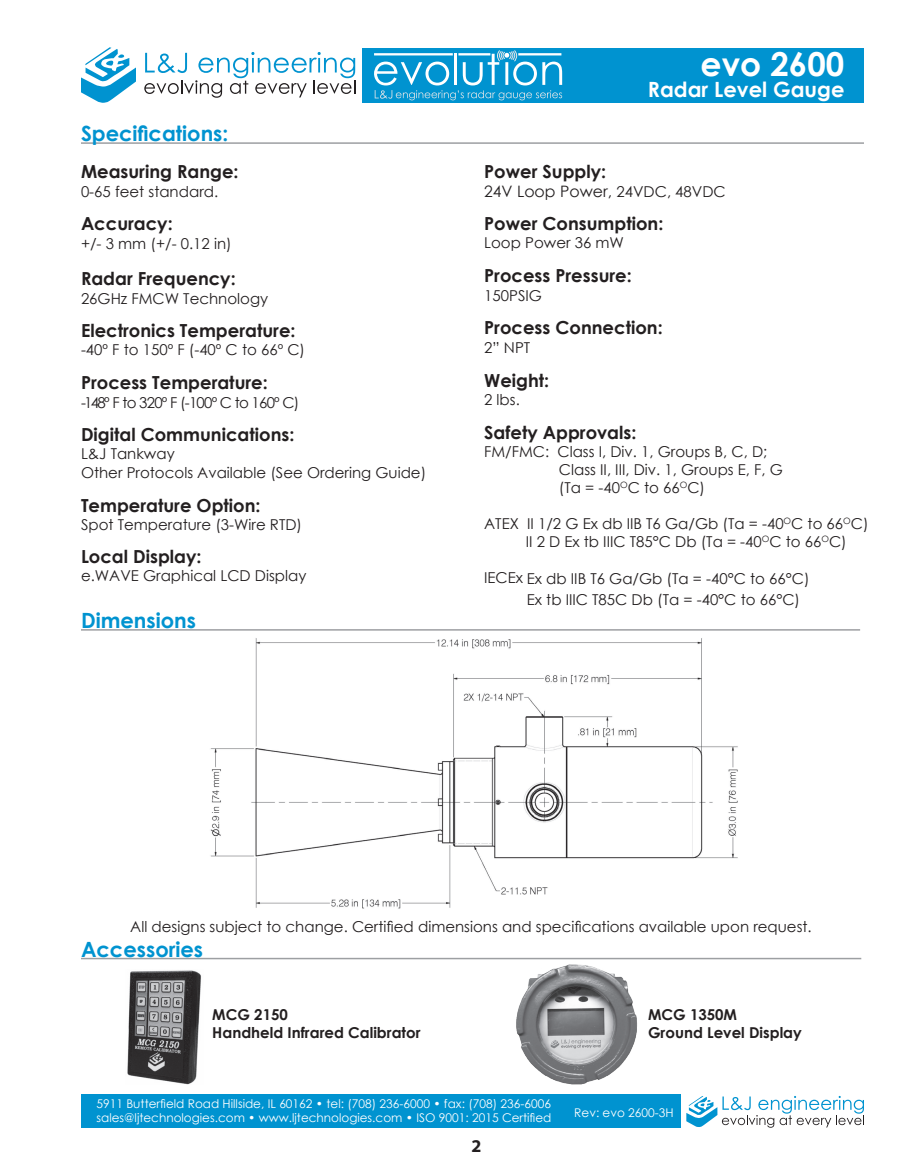
<style>
.page{position:relative;width:918px;height:1175px;background:#fff}
.page>*{position:absolute;margin:0;border:0;box-sizing:border-box;transform-origin:0 0}
.t1{font:700 33px "Century Gothic";color:#fff}
.t2{font:700 21px "Century Gothic";color:#0093d0}
.t3{font:700 21px "Century Gothic";color:#fff}
.t4{font:700 18px "Century Gothic";color:#231f20}
.t5{font:700 18px "Myriad Pro";color:#231f20}
.t6{font:15.75px "Century Gothic";color:#231f20}
.t7{font:15px "Century Gothic";color:#231f20}
.t8{font:700 15px "Century Gothic";color:#231f20}
.t9{font:15px "Century Gothic";letter-spacing:-.05em;color:#231f20}
.t10{font:12px/14.4px "Century Gothic";color:#fff}
.s1{font-size:15px}
</style>
<div class="page">
<div style="left:362px;top:48px;width:502px;height:55px;background:#0093d0"></div>
<svg style="left:144px;top:52px;width:211px;height:46px"></svg>
<svg style="left:81px;top:47px;width:55px;height:56px"></svg>
<svg style="left:374px;top:50px;width:188px;height:50px"></svg>
<div style="left:81px;top:1094px;width:599px;height:33px;background:#0093d0"></div>
<svg style="left:686px;top:1095px;width:178px;height:32px"></svg>
<hr style="left:81px;top:142px;width:783px;height:2px;background:#9d9fa2">
<hr style="left:81px;top:629px;width:779px;height:1px;background:#9d9fa2">
<hr style="left:81px;top:957px;width:780px;height:2px;background:#9d9fa2">
<img style="left:127px;top:970px;width:74px;height:114px">
<img style="left:506px;top:959px;width:142px;height:126px">
<img style="left:210px;top:638px;width:528px;height:271px">
<h1 class="t1" style="left:701px;top:39px;width:145px">evo 2600</h1>
<p class="t2" style="left:81px;top:118px;width:149px">Specifications:</p>
<p class="t4" style="left:81px;top:158px;width:159px">Measuring Range:</p>
<p class="t7" style="left:81px;top:181px;width:139px">0-65 feet standard.</p>
<p class="t4" style="left:81px;top:210px;width:93px">Accuracy:</p>
<p class="t7" style="left:81px;top:233px;width:152px">+/- 3 mm (+/- 0.12 in)</p>
<p class="t4" style="left:81px;top:264px;width:156px">Radar Frequency:</p>
<p class="t7" style="left:81px;top:288px;width:189px">26GHz FMCW Technology</p>
<p class="t4" style="left:81px;top:317px;width:216px">Electronics Temperature:</p>
<p class="t7" style="left:81px;top:339px;width:226px">-40º F to 150º F (-40º C to 66º C)</p>
<p class="t4" style="left:81px;top:368px;width:188px">Process Temperature:</p>
<p class="t9" style="left:81px;top:392px;width:220px">-148º F to 320º F (-100º C to 160º C)</p>
<p class="t4" style="left:81px;top:421px;width:215px">Digital Communications:</p>
<p class="t7" style="left:81px;top:443px;width:95px">L&amp;J Tankway</p>
<p class="t7" style="left:81px;top:462px;width:347px">Other Protocols Available (See Ordering Guide)</p>
<p class="t4" style="left:81px;top:491px;width:181px">Temperature Option:</p>
<p class="t7" style="left:81px;top:514px;width:223px">Spot Temperature (3-Wire RTD)</p>
<p class="t4" style="left:81px;top:543px;width:122px">Local Display:</p>
<p class="t7" style="left:81px;top:565px;width:227px">e.WAVE Graphical LCD Display</p>
<p class="t2" style="left:81px;top:604px;width:117px">Dimensions</p>
<h2 class="t3" style="left:648px;top:73px;width:198px">Radar Level Gauge</h2>
<p class="t4" style="left:484px;top:158px;width:124px">Power Supply:</p>
<p class="t6" style="left:484px;top:180px;width:243px">24V Loop Power, <span class="s1">24VDC, 48VDC</span></p>
<p class="t4" style="left:484px;top:210px;width:181px">Power Consumption:</p>
<p class="t7" style="left:484px;top:232px;width:141px">Loop Power 36 mW</p>
<p class="t4" style="left:484px;top:262px;width:149px">Process Pressure:</p>
<p class="t7" style="left:484px;top:285px;width:59px">150PSIG</p>
<p class="t4" style="left:484px;top:314px;width:180px">Process Connection:</p>
<p class="t7" style="left:484px;top:337px;width:48px">2” NPT</p>
<p class="t4" style="left:484px;top:367px;width:67px">Weight:</p>
<p class="t7" style="left:484px;top:389px;width:37px">2 lbs.</p>
<p class="t4" style="left:484px;top:418px;width:154px">Safety Approvals:</p>
<p class="t7" style="left:484px;top:441px;width:285px">FM/FMC: Class I, Div. 1, Groups B, C, D;</p>
<p class="t7" style="left:559px;top:459px;width:225px">Class II, III, Div. 1, Groups E, F, G</p>
<p class="t7" style="left:559px;top:477px;width:148px">(Ta = -40<sup>O</sup>C to 66<sup>O</sup>C)</p>
<p class="t7" style="left:484px;top:513px;width:386px">ATEX II 1/2 G Ex db IIB T6 Ga/Gb (Ta = -40<sup>O</sup>C to 66<sup>O</sup>C)</p>
<p class="t7" style="left:526px;top:531px;width:323px">II 2 D Ex tb IIIC T85°C Db (Ta = -40<sup>O</sup>C to 66<sup>O</sup>C)</p>
<p class="t7" style="left:484px;top:568px;width:327px">IECEx Ex db IIB T6 Ga/Gb (Ta = -40°C to 66°C)</p>
<p class="t7" style="left:527px;top:589px;width:275px">Ex tb IIIC T85C Db (Ta = -40°C to 66°C)</p>
<p class="t7" style="left:130px;top:916px;width:683px">All designs subject to change. Certified dimensions and specifications available upon request.</p>
<p class="t2" style="left:81px;top:933px;width:124px">Accessories</p>
<p class="t8" style="left:212px;top:1003px;width:77px">MCG 2150</p>
<p class="t8" style="left:212px;top:1021px;width:210px">Handheld Infrared Calibrator</p>
<p class="t10" style="left:97px;top:1095px;width:457px">5911 Butterfield Road Hillside, IL 60162 • tel: (708) 236-6000 • fax: (708) 236-6006 sales@ljtechnologies.com • www.ljtechnologies.com • ISO 9001: 2015 Certified</p>
<p class="t5" style="left:472px;top:1134px;width:11px">2</p>
<p class="t8" style="left:648px;top:1003px;width:91px">MCG 1350M</p>
<p class="t8" style="left:648px;top:1021px;width:155px">Ground Level Display</p>
<p class="t10" style="left:574px;top:1105px;width:101px">Rev: evo 2600-3H</p>
</div>
